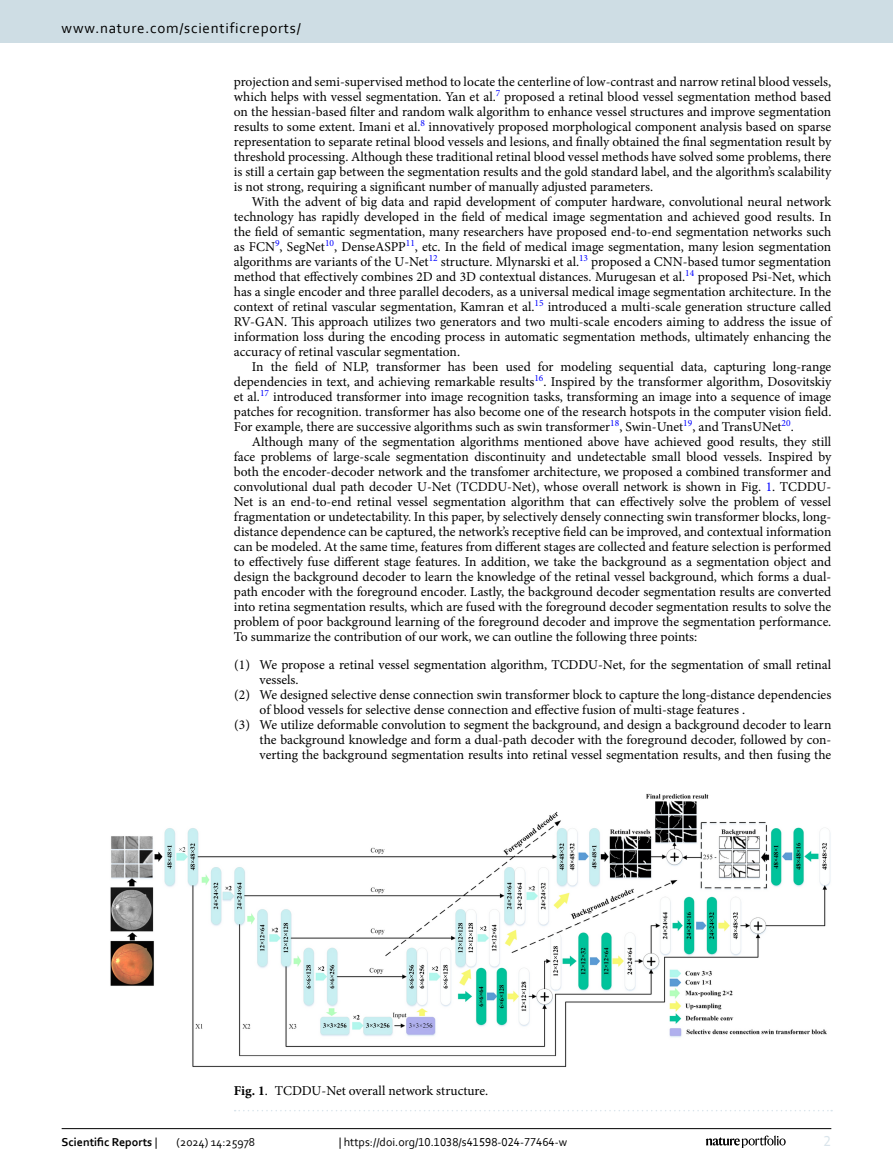
<style>
.page{position:relative;width:893px;height:1174px;background:#fff}
.page>*{position:absolute;margin:0;border:0;box-sizing:border-box;transform-origin:0 0}
.t1{font:15px "Corbel";letter-spacing:.05em;color:#000}
.t2{font:15px "Corbel";color:#d9e4eb}
.Body_Text_Indent{font:13.5px/15px "Minion Pro";color:#000;text-align:justify}
.Ordered_L1_1_1{font:13.5px/15px "Minion Pro";color:#000}
.Figure_Caption{font:13.5px "Minion Pro";color:#000}
.t3{font:12px "Corbel";color:#000}
.t4{font:700 12px "Corbel";color:#000}
.s1{color:#00f}
.s2{font-weight:700}
.s3{font-weight:400}
</style>
<div class="page">
<img style="left:110px;top:793px;width:721px;height:274px">
<svg style="left:235px;top:1110px;width:597px;height:1px"></svg>
<hr style="left:62px;top:1128px;width:769px;height:1px;background:#000">
<svg style="left:706px;top:1135px;width:80px;height:12px"></svg>
<div style="left:0;top:0;width:893px;height:43px;background:#cedde4"></div>
<p class="t1" style="left:62px;top:18px;width:241px">www.nature.com/scientificreports/</p>
<p class="Body_Text_Indent" style="left:234px;top:74px;width:599px">projection and semi-supervised method to locate the centerline of low-contrast and narrow retinal blood vessels, which helps with vessel segmentation. Yan et al.<sup>7</sup> proposed a retinal blood vessel segmentation method based on the hessian-based filter and random walk algorithm to enhance vessel structures and improve segmentation results to some extent. Imani et al.<sup>8</sup> innovatively proposed morphological component analysis based on sparse representation to separate retinal blood vessels and lesions, and finally obtained the final segmentation result by threshold processing. Although these traditional retinal blood vessel methods have solved some problems, there is still a certain gap between the segmentation results and the gold standard label, and the algorithm’s scalability is not strong, requiring a significant number of manually adjusted parameters.</p>
<p class="Body_Text_Indent" style="left:234px;top:194px;width:599px;text-indent:18px">With the advent of big data and rapid development of computer hardware, convolutional neural network technology has rapidly developed in the field of medical image segmentation and achieved good results. In the field of semantic segmentation, many researchers have proposed end-to-end segmentation networks such as FCN<sup>9</sup>, SegNet<sup>10</sup>, DenseASPP<sup>11</sup>, etc. In the field of medical image segmentation, many lesion segmentation algorithms are variants of the U-Net<sup>12</sup> structure. Mlynarski et al.<sup>13</sup> proposed a CNN-based tumor segmentation method that effectively combines 2D and 3D contextual distances. Murugesan et al.<sup>14</sup> proposed Psi-Net, which has a single encoder and three parallel decoders, as a universal medical image segmentation architecture. In the context of retinal vascular segmentation, Kamran et al.<sup>15</sup> introduced a multi-scale generation structure called RV-GAN. This approach utilizes two generators and two multi-scale encoders aiming to address the issue of information loss during the encoding process in automatic segmentation methods, ultimately enhancing the accuracy of retinal vascular segmentation.</p>
<p class="Body_Text_Indent" style="left:234px;top:359px;width:599px;text-indent:18px">In the field of NLP, transformer has been used for modeling sequential data, capturing long-range dependencies in text, and achieving remarkable results<sup>16</sup>. Inspired by the transformer algorithm, Dosovitskiy et al.<sup>17</sup> introduced transformer into image recognition tasks, transforming an image into a sequence of image patches for recognition. transformer has also become one of the research hotspots in the computer vision field.<br>For example, there are successive algorithms such as swin transformer<sup>18</sup>, Swin-Unet<sup>19</sup>, and TransUNet<sup>20</sup>.</p>
<p class="Body_Text_Indent" style="left:234px;top:434px;width:599px;text-indent:18px">Although many of the segmentation algorithms mentioned above have achieved good results, they still face problems of large-scale segmentation discontinuity and undetectable small blood vessels. Inspired by both the encoder-decoder network and the transfomer architecture, we proposed a combined transformer and convolutional dual path decoder U-Net (TCDDU-Net), whose overall network is shown in Fig. <span class="s1">1</span>. TCDDU-Net is an end-to-end retinal vessel segmentation algorithm that can effectively solve the problem of vessel fragmentation or undetectability. In this paper, by selectively densely connecting swin transformer blocks, long&shy;distance dependence can be captured, the network’s receptive field can be improved, and contextual information can be modeled. At the same time, features from different stages are collected and feature selection is performed to effectively fuse different stage features. In addition, we take the background as a segmentation object and design the background decoder to learn the knowledge of the retinal vessel background, which forms a dual&shy;path encoder with the foreground encoder. Lastly, the background decoder segmentation results are converted into retina segmentation results, which are fused with the foreground decoder segmentation results to solve the problem of poor background learning of the foreground decoder and improve the segmentation performance.<br>To summarize the contribution of our work, we can outline the following three points:</p>
<p class="Ordered_L1_1_1" style="left:260px;top:657px;width:573px;text-indent:-25px">(1) We propose a retinal vessel segmentation algorithm, TCDDU-Net, for the segmentation of small retinal vessels.</p>
<p class="Ordered_L1_1_1" style="left:260px;top:687px;width:573px;text-indent:-25px">(2) We designed selective dense connection swin transformer block to capture the long-distance dependencies of blood vessels for selective dense connection and effective fusion of multi-stage features .</p>
<p class="Ordered_L1_1_1" style="left:260px;top:717px;width:573px;text-align:justify;text-indent:-25px">(3) We utilize deformable convolution to segment the background, and design a background decoder to learn the background knowledge and form a dual-path decoder with the foreground decoder, followed by con&shy;verting the background segmentation results into retinal vessel segmentation results, and then fusing the</p>
<p class="Figure_Caption" style="left:234px;top:1082px;width:256px"><span class="s2">Fig. 1</span>. TCDDU-Net overall network structure.</p>
<p class="t4" style="left:62px;top:1134px;width:97px">Scientific Reports <span class="s3">|</span></p>
<p class="t3" style="left:177px;top:1134px;width:80px">(2024) 14:25978</p>
<p class="t3" style="left:339px;top:1134px;width:230px">| https://doi.org/10.1038/s41598-024-77464-w</p>
<p class="t2" style="left:824px;top:1132px;width:9px">2</p>
</div>
